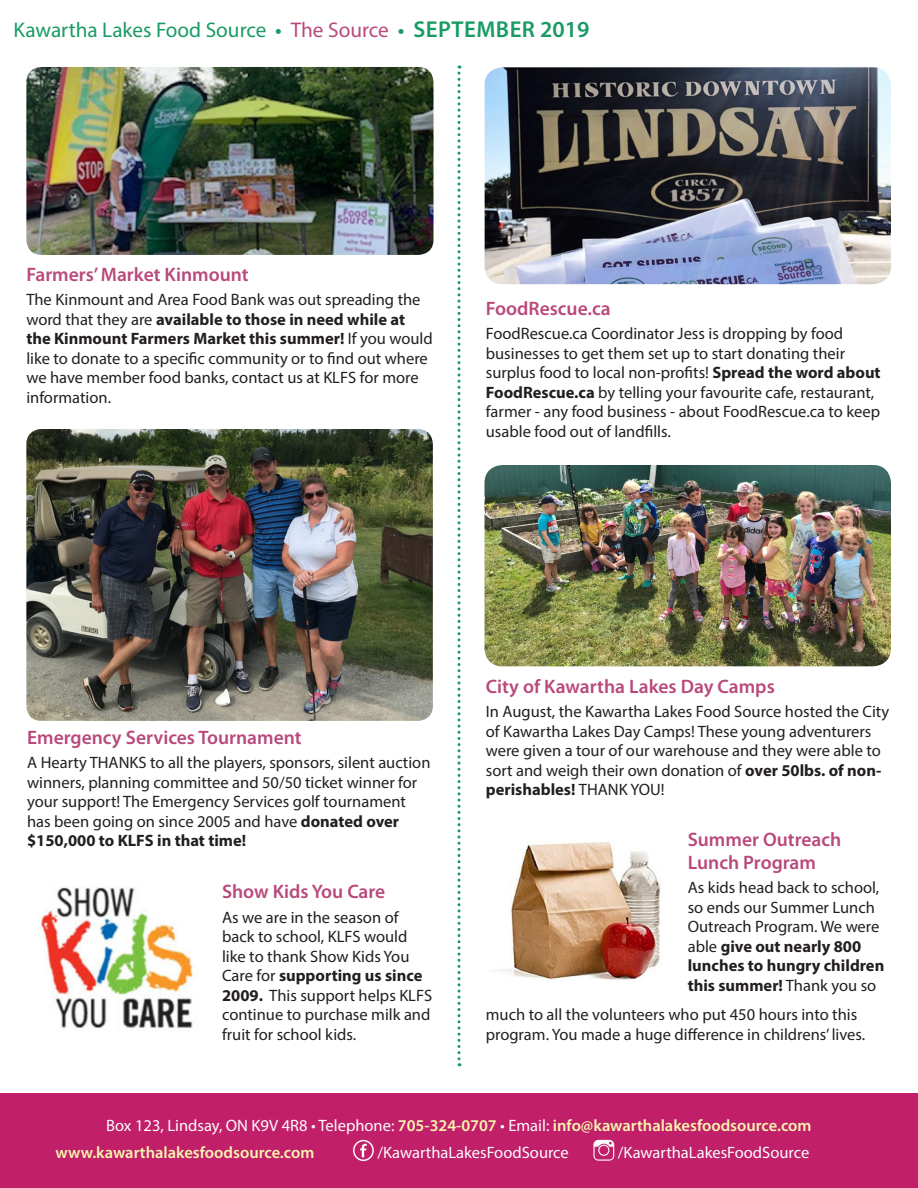
<style>
.page{position:relative;width:918px;height:1188px;background:#fff}
.page>*{position:absolute;margin:0;border:0;box-sizing:border-box;transform-origin:0 0}
.t1{font:21.3px "Myriad Pro";color:#199b65}
.Thank_Yous_Title{font:600 19.5px/23.4px "Myriad Pro";color:#b9497b}
.Thank_Yous_Body_Text{font:16.5px/19.5px "Myriad Pro";color:#231f20}
.t2{font:600 16.5px/26.5px "Myriad Pro";color:#f8f5af}
.t3{font:16.5px "Myriad Pro";color:#fcfcfc}
.s1{font-weight:600}
.s2{color:#b9497b}
.s3{font-weight:600;font-size:23.1px}
.s4{font-weight:700}
.s5{font-weight:400;color:#fcfcfc}
</style>
<div class="page">
<div style="left:0;top:1093px;width:918px;height:95px;background:#c11f69"></div>
<svg style="left:593px;top:1140px;width:21px;height:21px"></svg>
<svg style="left:353px;top:1140px;width:21px;height:21px"></svg>
<svg style="left:458px;top:66px;width:2px;height:1000px"></svg>
<img style="left:26px;top:429px;width:407px;height:292px">
<img style="left:485px;top:67px;width:406px;height:217px">
<img style="left:498px;top:841px;width:163px;height:140px">
<img style="left:38px;top:887px;width:156px;height:141px">
<img style="left:26px;top:67px;width:408px;height:188px">
<img style="left:484px;top:465px;width:407px;height:201px">
<p class="t1" style="left:14px;top:16px;width:577px">Kawartha Lakes Food Source <span class="s1">•</span> <span class="s2">The Source</span> <span class="s1">•</span> <span class="s3">SEPTEMBER 2019</span></p>
<p class="Thank_Yous_Title" style="left:26px;top:262px;width:224px">Farmers’ Market Kinmount</p>
<p class="Thank_Yous_Body_Text" style="left:26px;top:290px;width:408px">The Kinmount and Area Food Bank was out spreading the word that they are <span class="s4">available to those in need while at the Kinmount Farmers Market this summer!</span> If you would like to donate to a specific community or to find out where we have member food banks, contact us at KLFS for more information.</p>
<p class="Thank_Yous_Title" style="left:486px;top:296px;width:126px">FoodRescue.ca</p>
<p class="Thank_Yous_Body_Text" style="left:486px;top:324px;width:396px">FoodRescue.ca Coordinator Jess is dropping by food businesses to get them set up to start donating their surplus food to local non-profits! <span class="s4">Spread the word about FoodRescue.ca</span> by telling your favourite cafe, restaurant, farmer - any food business - about FoodRescue.ca to keep usable food out of landfills.</p>
<p class="Thank_Yous_Title" style="left:27px;top:726px;width:276px">Emergency Services Tournament</p>
<p class="Thank_Yous_Body_Text" style="left:27px;top:753px;width:405px">A Hearty THANKS to all the players, sponsors, silent auction winners, planning committee and 50/50 ticket winner for your support! The Emergency Services golf tournament has been going on since 2005 and have <span class="s4">donated over $150,000 to KLFS in that time!</span></p>
<p class="Thank_Yous_Title" style="left:222px;top:880px;width:165px">Show Kids You Care</p>
<p class="Thank_Yous_Body_Text" style="left:222px;top:907px;width:212px">As we are in the season of back to school, KLFS would like to thank Show Kids You<br>Care for <span class="s4">supporting us since<br>2009.</span> This support helps KLFS continue to purchase milk and fruit for school kids.</p>
<p class="Thank_Yous_Title" style="left:486px;top:675px;width:290px">City of Kawartha Lakes Day Camps</p>
<p class="Thank_Yous_Body_Text" style="left:486px;top:702px;width:405px">In August, the Kawartha Lakes Food Source hosted the City of Kawartha Lakes Day Camps! These young adventurers were given a tour of our warehouse and they were able to sort and weigh their own donation of <span class="s4">over 50lbs. of non&shy;perishables!</span> THANK YOU!</p>
<p class="Thank_Yous_Title" style="left:688px;top:827px;width:155px">Summer Outreach<br>Lunch Program</p>
<p class="Thank_Yous_Body_Text" style="left:688px;top:878px;width:198px">As kids head back to school, so ends our Summer Lunch<br>Outreach Program. We were able <span class="s4">give out nearly 800 lunches to hungry children this summer!</span> Thank you so</p>
<p class="Thank_Yous_Body_Text" style="left:486px;top:1004px;width:381px">much to all the volunteers who put 450 hours into this program. You made a huge difference in childrens’ lives.</p>
<p class="t2" style="left:56px;top:1112px;width:758px;text-indent:51px"><span class="s5">Box 123, Lindsay, ON K9V 4R8 • Telephone:</span> 705-324-0707 <span class="s5">• Email:</span> info@kawarthalakesfoodsource.com www.kawarthalakesfoodsource.com</p>
<p class="t3" style="left:377px;top:1142px;width:193px">/KawarthaLakesFoodSource</p>
<p class="t3" style="left:618px;top:1142px;width:193px">/KawarthaLakesFoodSource</p>
</div>
